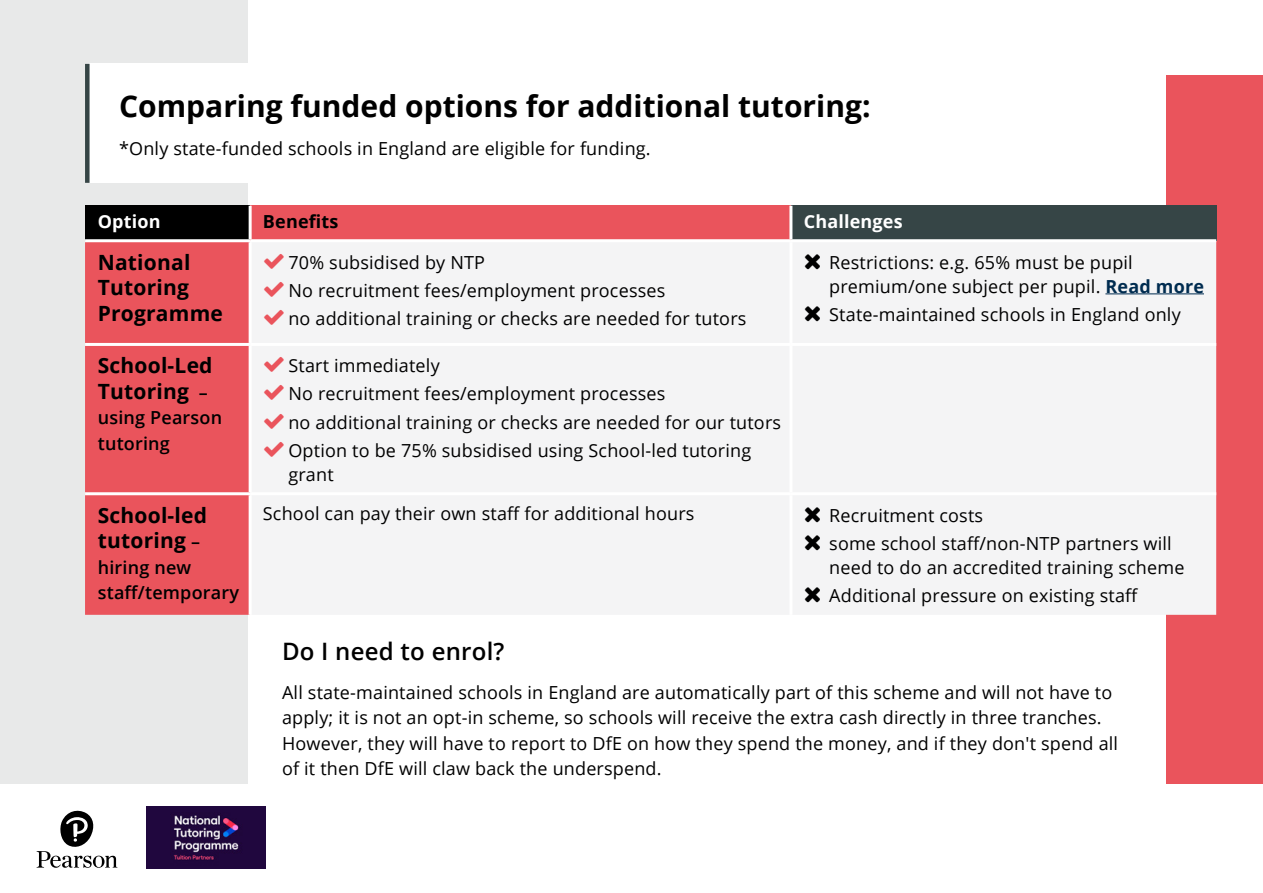
<style>
.page{position:relative;width:1263px;height:893px;background:#fff}
.page>*{position:absolute;margin:0;border:0;box-sizing:border-box;transform-origin:0 0}
.subhead{font:700 30px "Open Sans";color:#000}
.body{font:600 24px "Open Sans";letter-spacing:.01em;color:#000}
.body-2{font:700 21px/25.5px "Open Sans";letter-spacing:.01em;color:#000}
.table_text{font:18px/24px "Open Sans";letter-spacing:.01em;color:#000}
.body-3{font:18px/25.5px "Open Sans";letter-spacing:.01em;color:#000}
.body-4{font:600 18px/25.5px "Open Sans";letter-spacing:.01em;color:#000}
.body-5{font:700 18px "Open Sans";letter-spacing:.01em;color:#fff}
.body-6{font:700 18px "Open Sans";letter-spacing:.01em;color:#000}
.s1{font-weight:700;color:#002c50}
.s2{font-weight:600;font-size:18px}
</style>
<div class="page">
<div style="left:1166px;top:75px;width:97px;height:708px;background:#ea545c"></div>
<div style="left:0;top:0;width:248px;height:783px;background:#e8e9e9"></div>
<div style="left:85px;top:64px;width:870px;height:119px;background:#fff"></div>
<div style="left:85px;top:64px;width:5px;height:119px;background:#364546"></div>
<div style="left:85px;top:206px;width:165px;height:35px;background:#000"></div>
<div style="left:250px;top:206px;width:541px;height:35px;background:#ea545c"></div>
<div style="left:791px;top:206px;width:425px;height:35px;background:#364546"></div>
<div style="left:85px;top:242px;width:164px;height:373px;background:#ea545c"></div>
<div style="left:252px;top:242px;width:964px;height:373px;background:#f4f4f5"></div>
<hr style="left:249px;top:206px;width:3px;height:33px;background:#fff">
<hr style="left:789px;top:206px;width:3px;height:33px;background:#fff">
<hr style="left:85px;top:239px;width:165px;height:3px;background:#fff">
<hr style="left:250px;top:239px;width:541px;height:3px;background:#fff">
<hr style="left:791px;top:239px;width:425px;height:3px;background:#fff">
<hr style="left:789px;top:242px;width:3px;height:101px;background:#fff">
<hr style="left:85px;top:343px;width:165px;height:3px;background:#fff">
<hr style="left:250px;top:343px;width:541px;height:3px;background:#fff">
<hr style="left:791px;top:343px;width:425px;height:3px;background:#fff">
<hr style="left:789px;top:346px;width:3px;height:146px;background:#fff">
<hr style="left:85px;top:492px;width:165px;height:3px;background:#fff">
<hr style="left:250px;top:492px;width:541px;height:3px;background:#fff">
<hr style="left:791px;top:492px;width:425px;height:3px;background:#fff">
<hr style="left:789px;top:495px;width:3px;height:120px;background:#fff">
<hr style="left:1105px;top:293px;width:99px;height:1px;background:#002c50">
<img style="left:146px;top:806px;width:119px;height:63px">
<svg style="left:37px;top:810px;width:80px;height:58px"></svg>
<svg style="left:264px;top:253px;width:20px;height:15px"></svg>
<svg style="left:264px;top:282px;width:20px;height:15px"></svg>
<svg style="left:264px;top:310px;width:20px;height:15px"></svg>
<svg style="left:805px;top:254px;width:15px;height:15px"></svg>
<svg style="left:805px;top:306px;width:15px;height:15px"></svg>
<svg style="left:264px;top:357px;width:20px;height:15px"></svg>
<svg style="left:264px;top:385px;width:20px;height:15px"></svg>
<svg style="left:264px;top:414px;width:20px;height:15px"></svg>
<svg style="left:264px;top:442px;width:20px;height:15px"></svg>
<svg style="left:805px;top:507px;width:15px;height:15px"></svg>
<svg style="left:805px;top:535px;width:15px;height:15px"></svg>
<svg style="left:805px;top:587px;width:15px;height:15px"></svg>
<p class="subhead" style="left:119px;top:85px;width:753px">Comparing funded options for additional tutoring:</p>
<p class="body-3" style="left:119px;top:135px;width:533px">*Only state-funded schools in England are eligible for funding.</p>
<p class="body-5" style="left:98px;top:209px;width:64px">Option</p>
<p class="body-6" style="left:263px;top:209px;width:77px">Benefits</p>
<p class="body-5" style="left:804px;top:209px;width:100px">Challenges</p>
<p class="body-2" style="left:98px;top:249px;width:127px">National<br>Tutoring<br>Programme</p>
<p class="table_text" style="left:288px;top:250px;width:198px">70% subsidised by NTP</p>
<p class="table_text" style="left:829px;top:250px;width:376px">Restrictions: e.g. 65% must be pupil premium/one subject per pupil. <span class="s1">Read more</span></p>
<p class="table_text" style="left:829px;top:302px;width:353px">State-maintained schools in England only</p>
<p class="table_text" style="left:288px;top:278px;width:378px">No recruitment fees/employment processes</p>
<p class="table_text" style="left:288px;top:306px;width:459px">no additional training or checks are needed for tutors</p>
<p class="body-2" style="left:98px;top:352px;width:116px">School-Led<br>Tutoring <span class="s2">–</span></p>
<p class="body-4" style="left:98px;top:405px;width:126px">using Pearson tutoring</p>
<p class="body-2" style="left:98px;top:502px;width:111px">School-led tutoring <span class="s2">–</span></p>
<p class="body-4" style="left:98px;top:554px;width:143px">hiring new staff/temporary</p>
<p class="table_text" style="left:288px;top:353px;width:153px">Start immediately</p>
<p class="table_text" style="left:288px;top:381px;width:378px">No recruitment fees/employment processes</p>
<p class="table_text" style="left:288px;top:410px;width:494px">no additional training or checks are needed for our tutors</p>
<p class="table_text" style="left:288px;top:438px;width:464px">Option to be 75% subsidised using School-led tutoring grant</p>
<p class="table_text" style="left:263px;top:501px;width:433px">School can pay their own staff for additional hours</p>
<p class="table_text" style="left:829px;top:503px;width:155px">Recruitment costs</p>
<p class="table_text" style="left:829px;top:531px;width:357px">some school staff/non-NTP partners will need to do an accredited training scheme</p>
<p class="table_text" style="left:829px;top:583px;width:310px">Additional pressure on existing staff</p>
<p class="body" style="left:282px;top:635px;width:224px">Do I need to enrol?</p>
<p class="body-3" style="left:282px;top:679px;width:837px">All state-maintained schools in England are automatically part of this scheme and will not have to apply; it is not an opt-in scheme, so schools will receive the extra cash directly in three tranches.<br>However, they will have to report to DfE on how they spend the money, and if they don't spend all of it then DfE will claw back the underspend.</p>
</div>
